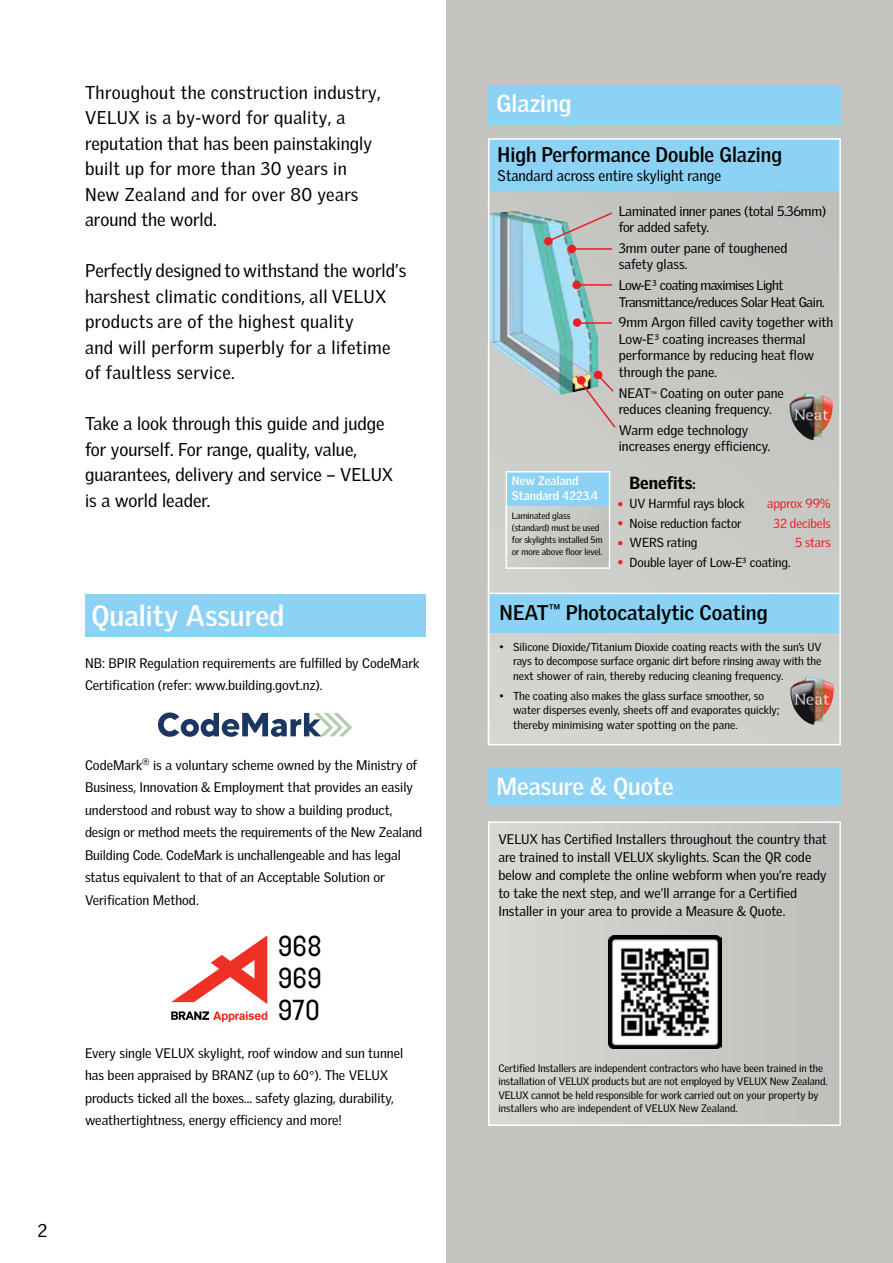
<style>
.page{position:relative;width:893px;height:1263px;background:#fff}
.page>*{position:absolute;margin:0;border:0;box-sizing:border-box;transform-origin:0 0}
.t1{font:700 28.5px "Velux Gothic";color:#fff}
.t2{font:300 25.2px/32.2px "Elephant";color:#000;text-align:justify}
.t3{font:700 24px "Velux Gothic";color:#fff}
.t4{font:700 20.7px "Velux Gothic";color:#000}
.t5{font:18px/25.5px "Velux Gothic";letter-spacing:.01em;color:#000}
.t6{font:900 16.95px "Velux Gothic";color:#000}
.t7{font:15px "Velux Gothic";color:#000}
.t8{font:13.5px/22.5px "Velux Gothic";color:#000}
.t9{font:13.5px/16.5px "Velux Gothic";letter-spacing:-.03em;color:#000}
.t10{font:12.75px "Velux Gothic";letter-spacing:-.01em;color:#000}
.t11{font:12.75px "Velux Gothic";letter-spacing:-.01em;color:#ed1d24}
.t12{font:700 12px/15px "Velux Gothic";color:#fff}
.t13{font:11.25px/14.7px "Velux Gothic";color:#000;text-align:justify}
.t14{font:10.5px/13.5px "Velux Gothic";letter-spacing:-.01em;color:#000}
.t15{font:9px/12px "Velux Gothic";letter-spacing:-.01em;color:#000}
.s1{font-size:12.45px}
.s2{font-size:7.8px}
.s3{font-size:12.75px}
.s4{font-size:15.6px;color:#ed1d24}
</style>
<div class="page">
<div style="left:446px;top:0;width:447px;height:1263px;background:#c3c4c0"></div>
<div style="left:85px;top:594px;width:340px;height:42px;background:#8cd2f4"></div>
<div style="left:489px;top:822px;width:351px;height:303px;background:#ccccc8"></div>
<div style="left:488px;top:821px;width:353px;height:305px;border:2px solid #fff"></div>
<div style="left:488px;top:138px;width:353px;height:607px;background:#c9cac6"></div>
<div style="left:488px;top:138px;width:353px;height:53px;background:#8cd2f4"></div>
<div style="left:488px;top:594px;width:353px;height:38px;background:#8cd2f4"></div>
<hr style="left:488px;top:593px;width:353px;height:1px;background:#fff">
<img style="left:790px;top:677px;width:44px;height:48px">
<img style="left:789px;top:393px;width:44px;height:47px">
<img style="left:491px;top:211px;width:107px;height:184px">
<svg style="left:543px;top:211px;width:69px;height:33px"></svg>
<div style="left:544px;top:237px;width:9px;height:9px;background:#ed1d24;border-radius:50%"></div>
<div style="left:568px;top:245px;width:8px;height:8px;background:#ed1d24;border-radius:50%"></div>
<div style="left:572px;top:281px;width:9px;height:8px;background:#ed1d24;border-radius:50%"></div>
<div style="left:573px;top:318px;width:8px;height:9px;background:#ed1d24;border-radius:50%"></div>
<div style="left:594px;top:371px;width:8px;height:8px;background:#ed1d24;border-radius:50%"></div>
<hr style="left:574px;top:248px;width:38px;height:2px;background:#ed1d24">
<hr style="left:577px;top:284px;width:35px;height:2px;background:#ed1d24">
<hr style="left:579px;top:322px;width:33px;height:2px;background:#ed1d24">
<svg style="left:574px;top:373px;width:42px;height:55px"></svg>
<div style="left:505px;top:480px;width:105px;height:87px;background:linear-gradient(to right,#d5d5d0,#bebfbb)"></div>
<div style="left:505px;top:471px;width:105px;height:34px;background:#8cd2f4"></div>
<div style="left:505px;top:471px;width:105px;height:98px;border:2px solid #fff"></div>
<div style="left:488px;top:768px;width:353px;height:38px;background:#8cd2f4"></div>
<div style="left:488px;top:138px;width:353px;height:607px;border:2px solid #fff"></div>
<div style="left:488px;top:85px;width:353px;height:40px;background:#8cd2f4"></div>
<img style="left:608px;top:935px;width:113px;height:114px">
<svg style="left:158px;top:712px;width:194px;height:25px"></svg>
<svg style="left:171px;top:935px;width:96px;height:69px"></svg>
<svg style="left:171px;top:1011px;width:96px;height:11px"></svg>
<h3 class="t5" style="left:85px;top:79px;width:297px">Throughout the construction industry,<br>VELUX is a by-word for quality, a reputation that has been painstakingly built up for more than 30 years in<br>New Zealand and for over 80 years around the world.</h3>
<h3 class="t5" style="left:85px;top:258px;width:323px">Perfectly designed to withstand the world’s harshest climatic conditions, all VELUX products are of the highest quality<br>and will perform superbly for a lifetime of faultless service.</h3>
<h3 class="t5" style="left:85px;top:411px;width:310px">Take a look through this guide and judge for yourself. For range, quality, value, guarantees, delivery and service – VELUX is a world leader.</h3>
<h3 class="t5" style="left:38px;top:1217px;width:12px">2</h3>
<h1 class="t1" style="left:91px;top:597px;width:195px">Quality Assured</h1>
<p class="t8" style="left:85px;top:651px;width:336px">NB: BPIR Regulation requirements are fulfilled by CodeMark<br>Certification (refer: www.building.govt.nz).</p>
<p class="t8" style="left:85px;top:753px;width:339px">CodeMark<sup>®</sup> is a voluntary scheme owned by the Ministry of Business, Innovation &amp; Employment that provides an easily understood and robust way to show a building product, design or method meets the requirements of the New Zealand Building Code. CodeMark is unchallengeable and has legal status equivalent to that of an Acceptable Solution or Verification Method.</p>
<h2 class="t2" style="left:278px;top:930px;width:46px">968<br>969<br>970</h2>
<p class="t8" style="left:85px;top:1041px;width:320px">Every single VELUX skylight, roof window and sun tunnel has been appraised by BRANZ (up to 60<span class="s1">°</span>). The VELUX products ticked all the boxes... safety glazing, durability, weathertightness, energy efficiency and more!</p>
<h3 class="t3" style="left:496px;top:88px;width:77px">Glazing</h3>
<h3 class="t4" style="left:498px;top:141px;width:286px">High Performance Double Glazing</h3>
<p class="t7" style="left:498px;top:166px;width:225px">Standard across entire skylight range</p>
<p class="t8" style="left:619px;top:202px;width:209px;line-height:16.5px">Laminated inner panes (total 5.36mm) for added safety.</p>
<p class="t8" style="left:619px;top:240px;width:170px;line-height:16.5px">3mm outer pane of toughened safety glass.</p>
<p class="t9" style="left:619px;top:277px;width:207px">Low-E³ coating maximises Light<br>Transmittance/reduces Solar Heat Gain.</p>
<p class="t8" style="left:619px;top:314px;width:216px;line-height:16.5px">9mm Argon filled cavity together with<br>Low-E³ coating increases thermal performance by reducing heat flow through the pane.</p>
<p class="t8" style="left:619px;top:384px;width:167px;line-height:16.5px">NEAT<span class="s2">™</span> Coating on outer pane reduces cleaning frequency.</p>
<p class="t8" style="left:619px;top:422px;width:153px;line-height:16.5px">Warm edge technology increases energy efficiency.</p>
<p class="t12" style="left:512px;top:473px;width:88px">New Zealand<br>Standard 4223.4</p>
<p class="t6" style="left:630px;top:472px;width:68px">Benefits<span class="s3">:</span></p>
<p class="t10" style="left:618px;top:496px;width:129px"><span class="s4">•</span> UV Harmful rays block</p>
<p class="t11" style="left:767px;top:496px;width:65px">approx 99%</p>
<p class="t10" style="left:618px;top:515px;width:126px"><span class="s4">•</span> Noise reduction factor</p>
<p class="t11" style="left:774px;top:515px;width:59px">32 decibels</p>
<p class="t10" style="left:618px;top:535px;width:81px"><span class="s4">•</span> WERS rating</p>
<p class="t11" style="left:795px;top:535px;width:37px">5 stars</p>
<p class="t10" style="left:618px;top:554px;width:175px"><span class="s4">•</span> Double layer of Low-E³ coating.</p>
<p class="t15" style="left:512px;top:510px;width:92px">Laminated glass (standard) must be used for skylights installed 5m or more above floor level.</p>
<h3 class="t4" style="left:500px;top:599px;width:270px">NEAT<sup>™</sup> Photocatalytic Coating</h3>
<p class="t13" style="left:513px;top:639px;width:310px;text-indent:-14px">• Silicone Dioxide/Titanium Dioxide coating reacts with the sun’s UV rays to decompose surface organic dirt before rinsing away with the next shower of rain, thereby reducing cleaning frequency.</p>
<p class="t13" style="left:513px;top:688px;width:268px;text-align:left;text-indent:-14px">• The coating also makes the glass surface smoother, so water disperses evenly, sheets off and evaporates quickly; thereby minimising water spotting on the pane.</p>
<h3 class="t3" style="left:496px;top:771px;width:179px">Measure &amp; Quote</h3>
<p class="t8" style="left:498px;top:830px;width:330px;line-height:18px">VELUX has Certified Installers throughout the country that are trained to install VELUX skylights. Scan the QR code below and complete the online webform when you’re ready to take the next step, and we’ll arrange for a Certified Installer in your area to provide a Measure &amp; Quote.</p>
<p class="t14" style="left:498px;top:1061px;width:331px">Certified Installers are independent contractors who have been trained in the installation of VELUX products but are not employed by VELUX New Zealand.<br>VELUX cannot be held responsible for work carried out on your property by installers who are independent of VELUX New Zealand.</p>
</div>
